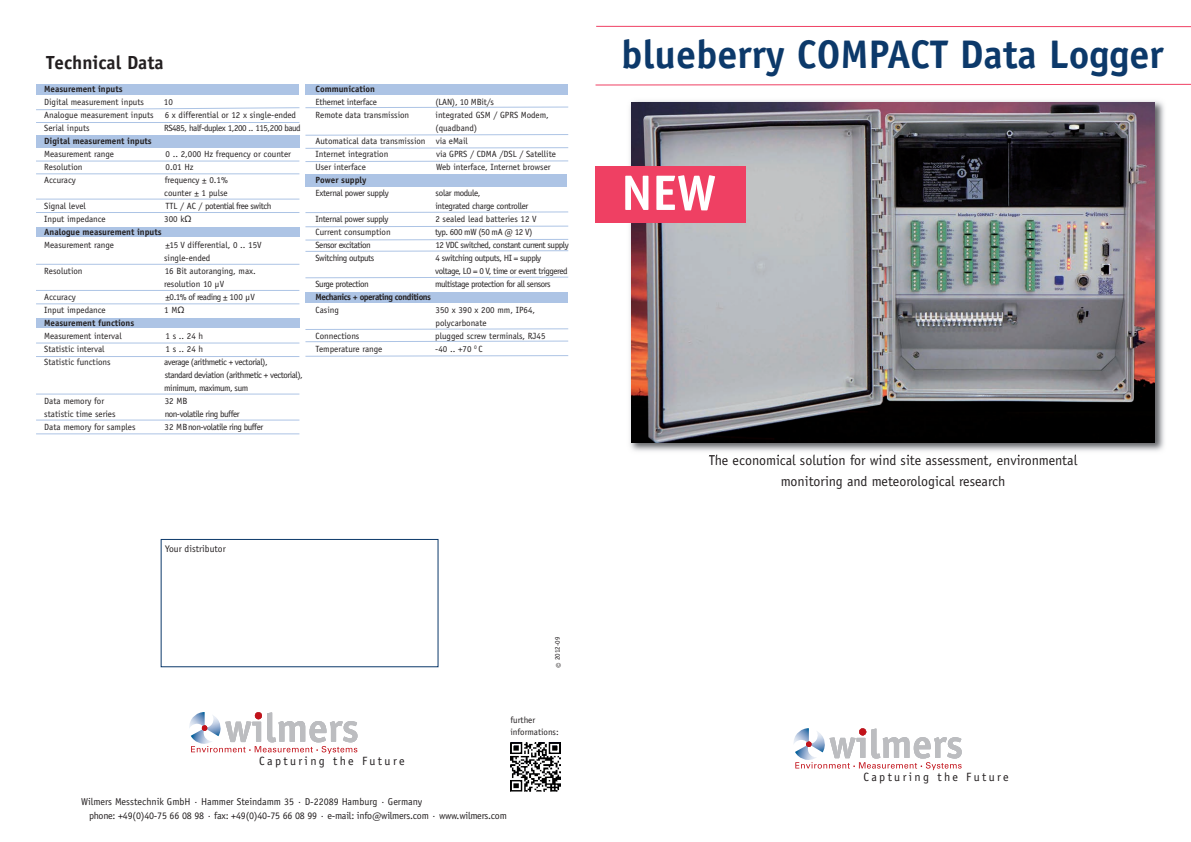
<style>
.page{position:relative;width:1191px;height:842px;background:#fff}
.page>*{position:absolute;margin:0;border:0;box-sizing:border-box;transform-origin:0 0}
.t1{font:700 50px "Officina Sans";color:#fff}
.t2{font:700 40px "Officina Sans";color:#0c396a}
.t3{font:700 19px "Officina Sans";color:#231f20}
.t4{font:14px/21.1px "Officina Sans";color:#231f20;text-align:center}
.t5{font:12px "Officina Sans";letter-spacing:.2em;color:#231f20}
.t6{font:10px/14px "Officina Sans";letter-spacing:-.02em;color:#231f20}
.t7{font:9.6px "Officina Sans";color:#231f20}
.t8{font:9px/13px "Officina Sans";color:#231f20}
.t9{font:9px/13px "Officina Sans";letter-spacing:-.05em;color:#231f20}
.t10{font:9px/13px "Officina Sans";letter-spacing:-.02em;color:#231f20}
.t11{font:700 9px "Officina Sans";color:#231f20}
.t12{font:9px "Officina Sans";letter-spacing:-.045em;color:#231f20}
.t13{font:700 9px "Officina Sans";letter-spacing:-.05em;color:#231f20}
.t14{font:7px "Officina Sans";color:#231f20}
.s1{font-family:"Helvetica"}
.s2{font-size:10px}
</style>
<div class="page">
<img style="left:627px;top:101px;width:537px;height:354px">
<img style="left:631px;top:102px;width:524px;height:340px">
<svg style="left:596px;top:25px;width:595px;height:3px"></svg>
<svg style="left:595px;top:83px;width:596px;height:3px"></svg>
<svg style="left:794px;top:728px;width:167px;height:42px"></svg>
<div style="left:859px;top:728px;width:7px;height:7px;background:#c2121a;border-radius:50%"></div>
<div style="left:595px;top:167px;width:151px;height:56px;background:#ef4063"></div>
<div style="left:305px;top:174px;width:262px;height:13px;background:#adc4e5"></div>
<div style="left:36px;top:84px;width:263px;height:11px;background:#adc4e5"></div>
<div style="left:305px;top:84px;width:263px;height:11px;background:#adc4e5"></div>
<div style="left:305px;top:292px;width:263px;height:11px;background:#adc4e5"></div>
<div style="left:36px;top:135px;width:263px;height:12px;background:#adc4e5"></div>
<div style="left:36px;top:227px;width:263px;height:10px;background:#adc4e5"></div>
<div style="left:36px;top:318px;width:263px;height:10px;background:#adc4e5"></div>
<hr style="left:36px;top:173px;width:263px;height:1px;background:#adc4e5">
<svg style="left:305px;top:340px;width:264px;height:3px"></svg>
<svg style="left:305px;top:134px;width:264px;height:2px"></svg>
<svg style="left:305px;top:355px;width:264px;height:2px"></svg>
<svg style="left:305px;top:276px;width:264px;height:3px"></svg>
<svg style="left:305px;top:328px;width:264px;height:2px"></svg>
<svg style="left:305px;top:250px;width:264px;height:2px"></svg>
<svg style="left:305px;top:239px;width:264px;height:2px"></svg>
<svg style="left:305px;top:225px;width:264px;height:3px"></svg>
<svg style="left:305px;top:211px;width:264px;height:2px"></svg>
<svg style="left:305px;top:160px;width:264px;height:2px"></svg>
<svg style="left:305px;top:147px;width:264px;height:2px"></svg>
<svg style="left:36px;top:106px;width:533px;height:5px"></svg>
<hr style="left:36px;top:161px;width:263px;height:1px;background:#adc4e5">
<hr style="left:36px;top:433px;width:263px;height:1px;background:#adc4e5">
<hr style="left:36px;top:420px;width:263px;height:1px;background:#adc4e5">
<hr style="left:36px;top:394px;width:263px;height:1px;background:#adc4e5">
<hr style="left:36px;top:356px;width:263px;height:1px;background:#adc4e5">
<hr style="left:36px;top:342px;width:263px;height:1px;background:#adc4e5">
<hr style="left:36px;top:303px;width:263px;height:1px;background:#adc4e5">
<hr style="left:36px;top:290px;width:263px;height:1px;background:#adc4e5">
<hr style="left:36px;top:264px;width:263px;height:1px;background:#adc4e5">
<hr style="left:36px;top:212px;width:263px;height:1px;background:#adc4e5">
<hr style="left:36px;top:199px;width:263px;height:1px;background:#adc4e5">
<hr style="left:36px;top:122px;width:263px;height:1px;background:#adc4e5">
<svg style="left:189px;top:712px;width:168px;height:42px"></svg>
<div style="left:255px;top:712px;width:7px;height:7px;background:#c2121a;border-radius:50%"></div>
<div style="left:161px;top:539px;width:277px;height:128px;border:1px solid #0c396a"></div>
<img style="left:510px;top:742px;width:50px;height:50px">
<h3 class="t3" style="left:46px;top:55px;width:119px">Technical Data</h3>
<p class="t11" style="left:44px;top:85px;width:80px">Measurement inputs</p>
<p class="t8" style="left:44px;top:96px;width:101px">Digital measurement inputs</p>
<p class="t8" style="left:44px;top:96px;width:253px;text-indent:120px">10<br>Analogue measurement inputs 6 x differential or 12 x single-ended<br>Serial inputs</p>
<p class="t12" style="left:164px;top:124px;width:138px">RS485, half-duplex 1,200 .. 115,200 baud</p>
<p class="t11" style="left:44px;top:137px;width:109px">Digital measurement inputs</p>
<p class="t10" style="left:44px;top:148px;width:71px">Measurement range</p>
<p class="t8" style="left:166px;top:148px;width:127px">0 .. 2,000 Hz frequency or counter</p>
<p class="t8" style="left:44px;top:161px;width:40px">Resolution</p>
<p class="t10" style="left:166px;top:161px;width:29px">0.01 Hz</p>
<p class="t8" style="left:44px;top:174px;width:33px">Accuracy</p>
<p class="t8" style="left:164px;top:174px;width:65px">frequency ± 0.1% counter ± 1 pulse</p>
<p class="t8" style="left:44px;top:200px;width:43px">Signal level</p>
<p class="t9" style="left:166px;top:200px;width:107px">TTL / AC / potential free switch</p>
<p class="t8" style="left:44px;top:213px;width:63px">Input impedance</p>
<p class="t10" style="left:164px;top:213px;width:29px">300 k<span class="s1">Ω</span></p>
<p class="t11" style="left:44px;top:228px;width:119px">Analogue measurement inputs</p>
<p class="t10" style="left:44px;top:239px;width:71px">Measurement range</p>
<p class="t8" style="left:164px;top:239px;width:99px">±15 V differential, 0 .. 15V single-ended</p>
<p class="t8" style="left:44px;top:265px;width:40px">Resolution</p>
<p class="t8" style="left:164px;top:265px;width:93px">16 Bit autoranging, max. resolution 10 µV</p>
<p class="t8" style="left:44px;top:291px;width:33px">Accuracy</p>
<p class="t9" style="left:166px;top:291px;width:91px">±0.1% of reading ± 100 µV</p>
<p class="t8" style="left:44px;top:304px;width:63px">Input impedance</p>
<p class="t10" style="left:164px;top:304px;width:22px">1 M<span class="s1">Ω</span></p>
<p class="t11" style="left:44px;top:319px;width:92px">Measurement functions</p>
<p class="t8" style="left:44px;top:330px;width:79px">Measurement interval</p>
<p class="t10" style="left:166px;top:330px;width:39px">1 s .. 24 h</p>
<p class="t8" style="left:44px;top:343px;width:62px">Statistic interval</p>
<p class="t10" style="left:166px;top:343px;width:39px">1 s .. 24 h</p>
<p class="t8" style="left:44px;top:356px;width:68px">Statistic functions</p>
<p class="t9" style="left:164px;top:356px;width:140px">average (arithmetic + vectorial),<br>standard deviation (arithmetic + vectorial), minimum, maximum, sum</p>
<p class="t8" style="left:44px;top:395px;width:61px">Data memory for</p>
<p class="t10" style="left:165px;top:395px;width:24px">32 MB</p>
<p class="t8" style="left:44px;top:408px;width:73px">statistic time series</p>
<p class="t9" style="left:165px;top:408px;width:76px">non-volatile ring buffer</p>
<p class="t8" style="left:44px;top:421px;width:93px">Data memory for samples</p>
<p class="t9" style="left:165px;top:421px;width:100px">32 MBnon-volatile ring buffer</p>
<p class="t11" style="left:315px;top:86px;width:61px">Communication</p>
<p class="t10" style="left:315px;top:96px;width:63px">Ethernet interface</p>
<p class="t10" style="left:435px;top:96px;width:60px">(LAN), 10 MBit/s</p>
<p class="t8" style="left:315px;top:109px;width:95px">Remote data transmission</p>
<p class="t8" style="left:435px;top:109px;width:115px">integrated GSM / GPRS Modem,</p>
<p class="t8" style="left:435px;top:122px;width:43px">(quadband)</p>
<p class="t8" style="left:315px;top:135px;width:154px">Automatical data transmission via eMail</p>
<p class="t8" style="left:315px;top:148px;width:74px">Internet integration</p>
<p class="t8" style="left:436px;top:148px;width:122px">via GPRS / CDMA /DSL / Satellite</p>
<p class="t8" style="left:315px;top:161px;width:52px">User interface</p>
<p class="t8" style="left:436px;top:161px;width:116px">Web interface, Internet browser</p>
<p class="t11" style="left:315px;top:177px;width:52px">Power supply</p>
<p class="t10" style="left:315px;top:187px;width:75px">External power supply</p>
<p class="t10" style="left:435px;top:187px;width:94px">solar module,<br>integrated charge controller</p>
<p class="t10" style="left:315px;top:213px;width:74px">Internal power supply</p>
<p class="t8" style="left:435px;top:213px;width:103px">2 sealed lead batteries 12 V</p>
<p class="t8" style="left:315px;top:226px;width:77px">Current consumption</p>
<p class="t9" style="left:435px;top:226px;width:99px">typ. 600 mW (50 mA @ 12 V)</p>
<p class="t9" style="left:315px;top:239px;width:57px">Sensor excitation</p>
<p class="t9" style="left:435px;top:239px;width:135px">12 VDC switched, constant current supply</p>
<p class="t9" style="left:315px;top:252px;width:60px">Switching outputs</p>
<p class="t9" style="left:435px;top:252px;width:134px">4 switching outputs, HI = supply voltage, LO = 0 V, time or event triggered</p>
<p class="t9" style="left:315px;top:278px;width:55px">Surge protection</p>
<p class="t9" style="left:435px;top:278px;width:117px">multistage protection for all sensors</p>
<p class="t13" style="left:315px;top:294px;width:117px">Mechanics + operating conditions</p>
<p class="t10" style="left:315px;top:304px;width:25px">Casing</p>
<p class="t8" style="left:435px;top:304px;width:101px">350 x 390 x 200 mm, IP64, polycarbonate</p>
<p class="t8" style="left:315px;top:330px;width:45px">Connections</p>
<p class="t8" style="left:435px;top:330px;width:112px">plugged screw terminals, RJ45</p>
<p class="t8" style="left:315px;top:343px;width:68px">Temperature range</p>
<p class="t10" style="left:435px;top:343px;width:49px">-40 .. +70 <sup>0</sup> C</p>
<p class="t7" style="left:165px;top:545px;width:62px">Your distributor</p>
<p class="t14" style="left:555px;top:668px;width:33px;rotate:-90deg"><span class="s2">©</span> 2012-09</p>
<p class="t8" style="left:510px;top:715px;width:50px;line-height:12px">further informations:</p>
<h3 class="t5" style="left:259px;top:756px;width:147px">Capturing the Future</h3>
<p class="t6" style="left:89px;top:795px;width:419px;text-indent:-8px">Wilmers Messtechnik GmbH · Hammer Steindamm 35 · D-22089 Hamburg · Germany<br>phone: +49(0)40-75 66 08 98 · fax: +49(0)40-75 66 08 99 · e-mail: info@wilmers.com · www.wilmers.com</p>
<h2 class="t2" style="left:621px;top:39px;width:544px">blueberry COMPACT Data Logger</h2>
<h1 class="t1" style="left:621px;top:174px;width:97px">NEW</h1>
<h3 class="t4" style="left:708px;top:451px;width:370px">The economical solution for wind site assessment, environmental monitoring and meteorological research</h3>
<h3 class="t5" style="left:863px;top:772px;width:147px">Capturing the Future</h3>
</div>
